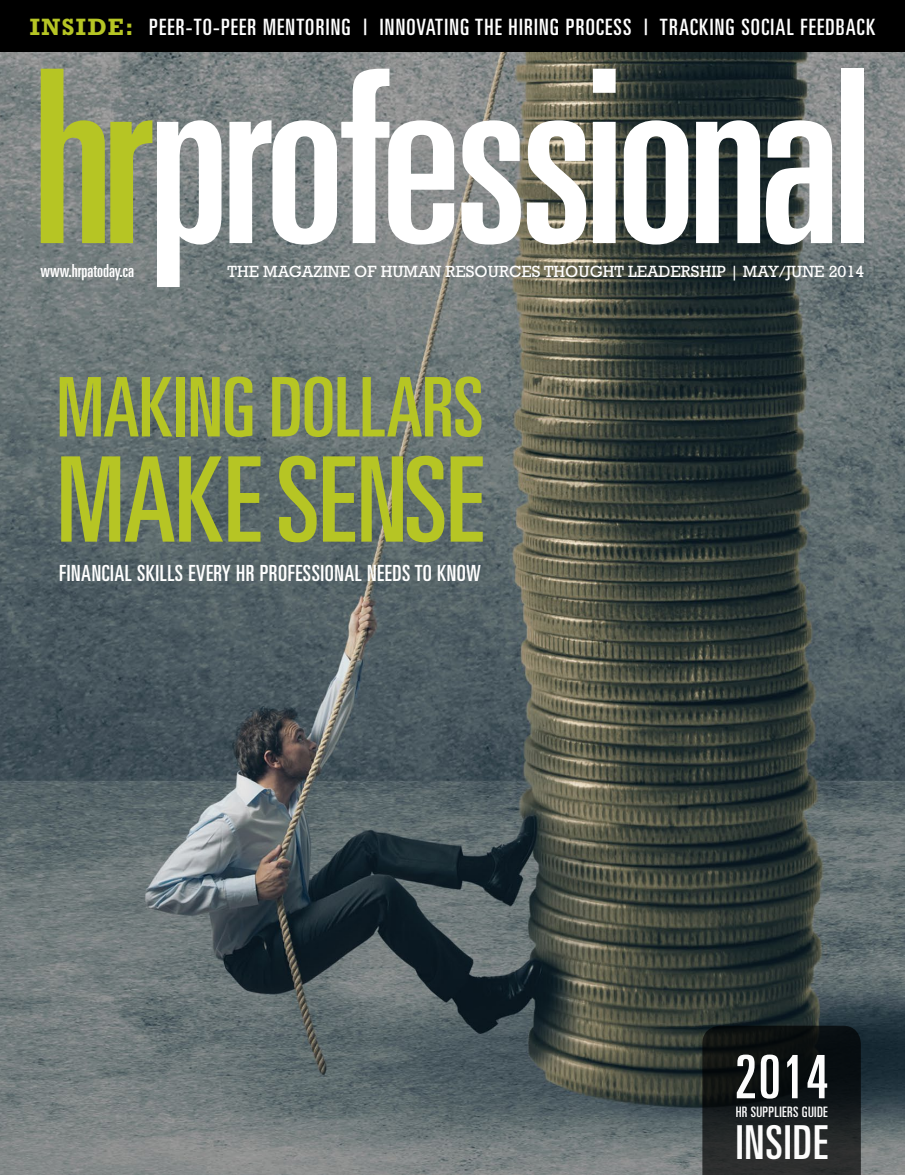
<style>
.page{position:relative;width:905px;height:1175px;background:#fff}
.page>*{position:absolute;margin:0;border:0;box-sizing:border-box;transform-origin:0 0}
.t1{font:ultra-condensed 241.5px "Univers LT Std";letter-spacing:-.035em;color:#fff}
.t2{font:ultra-condensed 118.05px "Univers LT Std";letter-spacing:-.01em;color:#b6c524}
.t3{font:ultra-condensed 82.2px "Univers LT Std";letter-spacing:-.01em;color:#b6c524}
.t4{font:ultra-condensed 60px "Univers LT Std";color:#fff}
.t5{font:ultra-condensed 46.8px "Univers LT Std";letter-spacing:.025em;color:#fff}
.t6{font:ultra-condensed 22.5px "Univers LT Std";letter-spacing:.055em;color:#fff}
.t7{font:ultra-condensed 22.2px "Univers LT Std";letter-spacing:.025em;color:#fff}
.t8{font:ultra-condensed 18px "Univers LT Std";color:#fff}
.t9{font:16.5px "Rockwell Std";color:#fff}
.t10{font:ultra-condensed 14.4px "Univers LT Std";letter-spacing:.025em;color:#fff}
.s1{font-family:"Rockwell Std";font-weight:700;font-stretch:normal;font-size:24px;color:#b6c524}
.s2{color:#b6c524}
</style>
<div class="page">
<img style="left:0;top:51px;width:904px;height:1123px">
<div style="left:0;top:0;width:904px;height:51px;background:#000"></div>
<svg style="left:702px;top:1025px;width:158px;height:149px;background:#161a1b"></svg>
<p class="t6" style="left:30px;top:14px;width:846px"><span class="s1">INSIDE:</span> PEER-TO-PEER MENTORING | INNOVATING THE HIRING PROCESS | TRACKING SOCIAL FEEDBACK</p>
<p class="t1" style="left:33px;top:20px;width:841px"><span class="s2">hr</span>professional</p>
<p class="t8" style="left:40px;top:260px;width:95px">www.hrpatoday.ca</p>
<p class="t9" style="left:228px;top:262px;width:638px">THE MAGAZINE OF HUMAN RESOURCES THOUGHT LEADERSHIP | MAY/JUNE 2014</p>
<p class="t3" style="left:57px;top:360px;width:428px">MAKING DOLLARS</p>
<p class="t2" style="left:57px;top:432px;width:428px">MAKE SENSE</p>
<p class="t7" style="left:59px;top:560px;width:423px">FINANCIAL SKILLS EVERY HR PROFESSIONAL NEEDS TO KNOW</p>
<h3 class="t4" style="left:734px;top:1042px;width:95px">2014</h3>
<p class="t10" style="left:735px;top:1104px;width:94px">HR SUPPLIERS GUIDE</p>
<h3 class="t5" style="left:735px;top:1116px;width:94px">INSIDE</h3>
</div>
